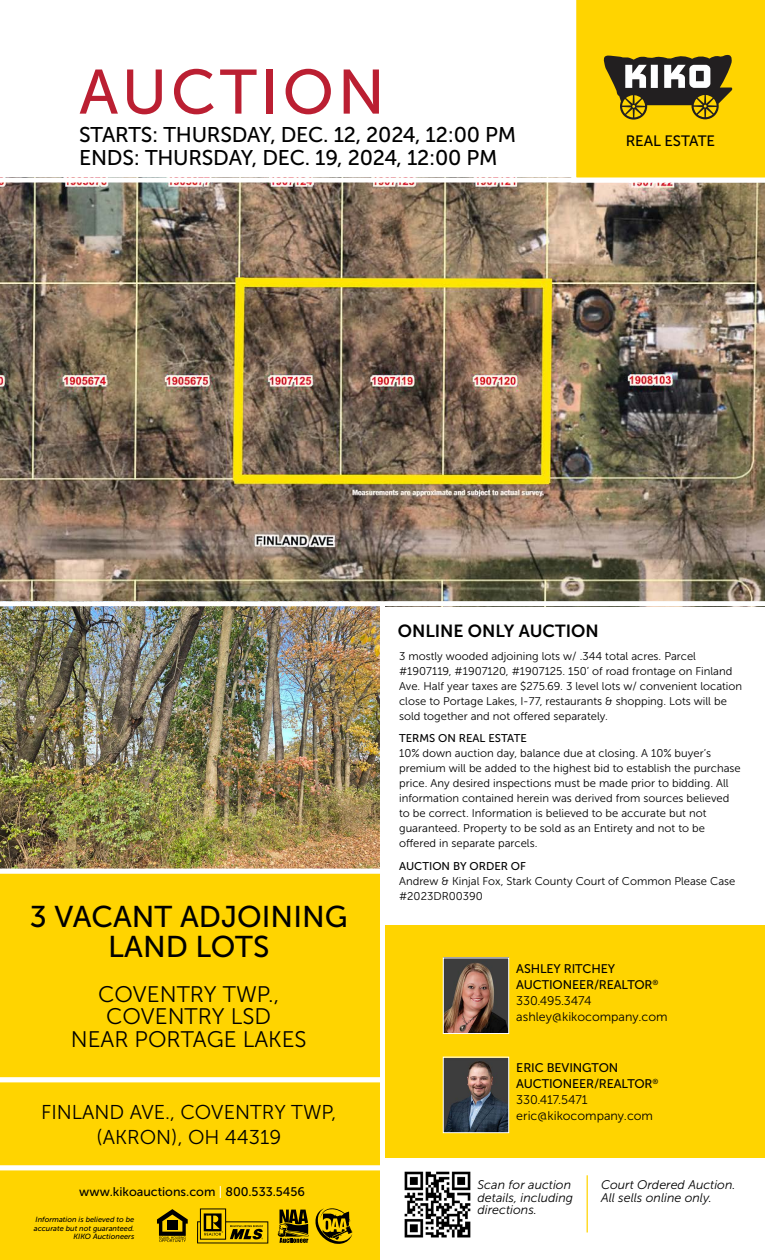
<style>
.page{position:relative;width:765px;height:1260px;background:#fff}
.page>*{position:absolute;margin:0;border:0;box-sizing:border-box;transform-origin:0 0}
.t1{font:62.5px "Museo Sans 500";letter-spacing:.06em;color:#bb1f32}
.t2{font:30px/30px "Museo Sans 500";color:#000;text-align:center}
.t3{font:22.5px/22.5px "Museo Sans 300";color:#000;text-align:center}
.t4{font:21.25px/23.8px "Museo Sans 500";letter-spacing:-.01em;color:#000}
.t5{font:20px/25px "Museo Sans 300";color:#000;text-align:center}
.t6{font:17.5px "Museo Sans 700";color:#000}
.t7{font:15px "Museo Sans 500";letter-spacing:-.01em;color:#000}
.t8{font:12.5px/16.2px "Museo Sans 500";letter-spacing:-.01em;color:#000}
.t9{font:12.5px/16.2px "Museo Sans 300";color:#000}
.t10{font:italic 12.5px/12.5px "Museo Sans 300";color:#000}
.t11{font:11.25px/15px "Museo Sans 300";color:#000}
.t12{font:11.25px "Museo Sans 500";color:#000}
.t13{font:italic 7.5px/8.8px "Museo Sans 500";color:#000;text-align:right}
.s1{color:#fff}
</style>
<div class="page">
<div style="left:385px;top:925px;width:380px;height:233px;background:#ffd400"></div>
<img style="left:445px;top:959px;width:62px;height:73px">
<div style="left:443px;top:957px;width:66px;height:77px;border:1px solid #fff"></div>
<img style="left:445px;top:1059px;width:62px;height:72px">
<div style="left:443px;top:1057px;width:66px;height:76px;border:1px solid #fff"></div>
<img style="left:0;top:182px;width:765px;height:420px">
<img style="left:0;top:601px;width:385px;height:268px">
<img style="left:404px;top:1171px;width:67px;height:67px">
<hr style="left:587px;top:1175px;width:1px;height:57px;background:#ffd400">
<div style="left:0;top:873px;width:380px;height:204px;background:#ffd400"></div>
<svg style="left:0;top:1077px;width:380px;height:183px;background:#f6cf0e"></svg>
<svg style="left:571px;top:0;width:194px;height:178px;background:#e3c015"></svg>
<h1 class="t1" style="left:79px;top:58px;width:307px">AUCTION</h1>
<h3 class="t4" style="left:79px;top:123px;width:439px">STARTS: THURSDAY, DEC. 12, 2024, 12:00 PM<br>ENDS: THURSDAY, DEC. 19, 2024, 12:00 PM</h3>
<h3 class="t7" style="left:626px;top:133px;width:91px">REAL ESTATE</h3>
<h3 class="t6" style="left:398px;top:622px;width:202px">ONLINE ONLY AUCTION</h3>
<h2 class="t2" style="left:30px;top:902px;width:319px">3 VACANT ADJOINING<br>LAND LOTS</h2>
<h3 class="t3" style="left:71px;top:983px;width:237px">COVENTRY TWP.,<br>COVENTRY LSD<br>NEAR PORTAGE LAKES</h3>
<h3 class="t5" style="left:41px;top:1100px;width:297px">FINLAND AVE., COVENTRY TWP, (AKRON), OH 44319</h3>
<p class="t8" style="left:79px;top:1183px;width:227px">www.kikoauctions.com <span class="s1">|</span> 800.533.5456</p>
<p class="t13" style="left:34px;top:1215px;width:102px">Information is believed to be accurate but not guaranteed.<br>KIKO Auctioneers</p>
<p class="t11" style="left:399px;top:649px;width:345px">3 mostly wooded adjoining lots w/ .344 total acres. Parcel #1907119, #1907120, #1907125. 150’ of road frontage on Finland Ave. Half year taxes are $275.69. 3 level lots w/ convenient location close to Portage Lakes, I-77, restaurants &amp; shopping. Lots will be sold together and not offered separately.</p>
<p class="t12" style="left:399px;top:732px;width:129px">TERMS ON REAL ESTATE</p>
<p class="t11" style="left:399px;top:746px;width:343px">10% down auction day, balance due at closing. A 10% buyer’s premium will be added to the highest bid to establish the purchase price. Any desired inspections must be made prior to bidding. All information contained herein was derived from sources believed to be correct. Information is believed to be accurate but not guaranteed. Property to be sold as an Entirety and not to be offered in separate parcels.</p>
<p class="t12" style="left:399px;top:860px;width:128px">AUCTION BY ORDER OF</p>
<p class="t11" style="left:399px;top:873px;width:338px">Andrew &amp; Kinjal Fox, Stark County Court of Common Please Case #2023DR00390</p>
<p class="t8" style="left:516px;top:960px;width:144px">ASHLEY RITCHEY<br>AUCTIONEER/REALTOR<sup>®</sup></p>
<p class="t9" style="left:516px;top:993px;width:153px">330.495.3474 ashley@kikocompany.com</p>
<p class="t8" style="left:516px;top:1059px;width:144px">ERIC BEVINGTON<br>AUCTIONEER/REALTOR<sup>®</sup></p>
<p class="t9" style="left:516px;top:1092px;width:138px">330.417.5471 eric@kikocompany.com</p>
<p class="t8" style="left:512px;top:1053px;width:144px">THERESA BLOCHER<br>AUCTIONEER/REALTOR<sup>®</sup></p>
<p class="t9" style="left:512px;top:1085px;width:161px">330.495.3789 blocher@kikocompany.com</p>
<p class="t10" style="left:478px;top:1179px;width:97px">Scan for auction details, including directions.</p>
<p class="t10" style="left:601px;top:1179px;width:136px">Court Ordered Auction.<br>All sells online only.</p>
</div>
